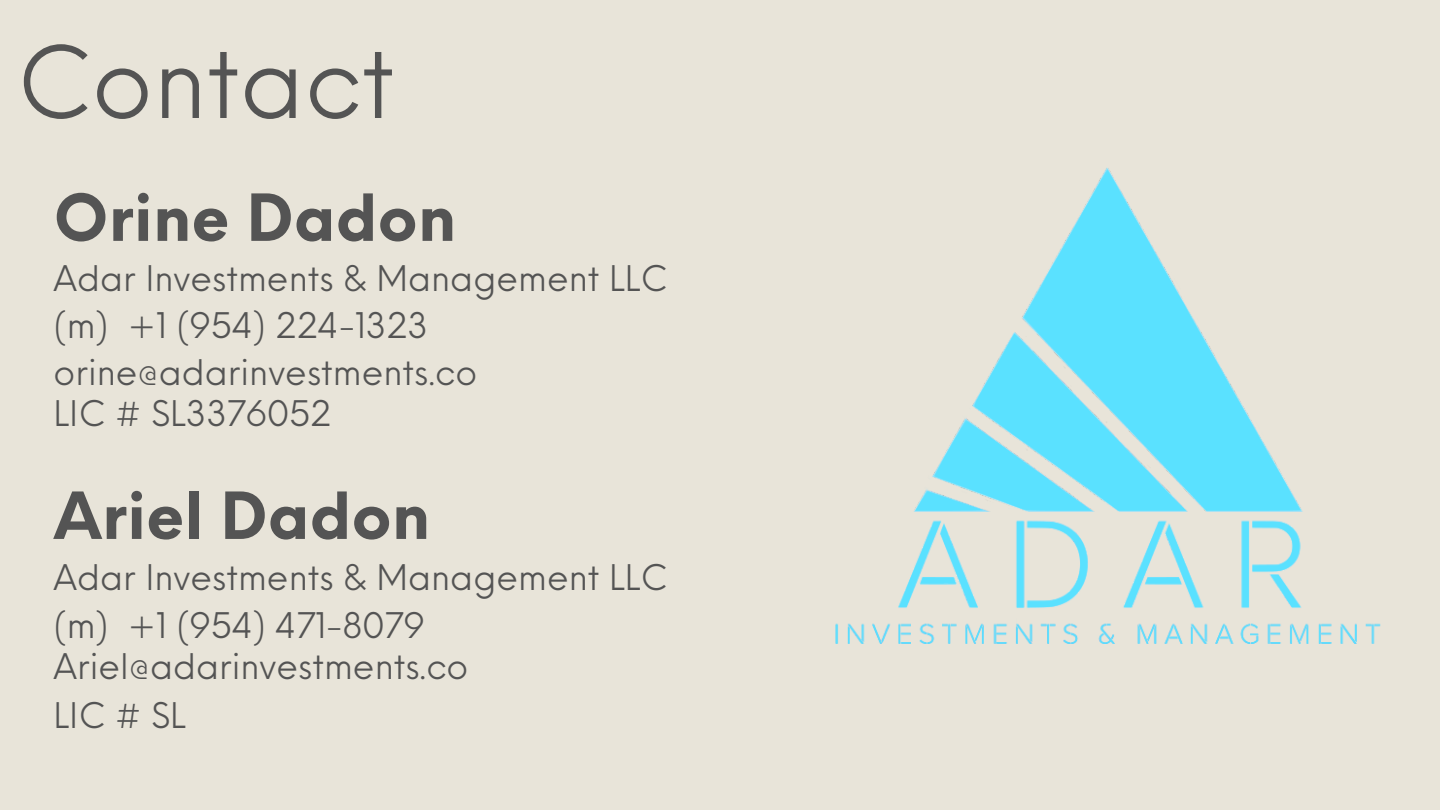
<style>
.page{position:relative;width:1440px;height:810px;background:#e8e4d9}
.page>*{position:absolute;margin:0;border:0;box-sizing:border-box;transform-origin:0 0}
.t1{font:97.1px "Neue Einstellung";color:#545454}
.t2{font:700 63.3px "Neue Einstellung";color:#545454}
.t3{font:34.5px "Neue Einstellung";color:#545454}
</style>
<div class="page">
<img style="left:835px;top:167px;width:546px;height:476px">
<p class="t1" style="left:16px;top:-4px;width:380px">Contact</p>
<h1 class="t2" style="left:54px;top:160px;width:404px">Orine Dadon</h1>
<h2 class="t3" style="left:54px;top:247px;width:615px">Adar Investments &amp; Management LLC</h2>
<p class="t3" style="left:54px;top:294px;width:376px">(m) +1 (954) 224-1323</p>
<p class="t3" style="left:54px;top:342px;width:425px">orine@adarinvestments.co</p>
<h3 class="t3" style="left:54px;top:382px;width:279px">LIC # SL3376052</h3>
<h2 class="t2" style="left:54px;top:458px;width:378px">Ariel Dadon</h2>
<p class="t3" style="left:54px;top:546px;width:615px">Adar Investments &amp; Management LLC</p>
<p class="t3" style="left:54px;top:595px;width:373px">(m) +1 (954) 471-8079</p>
<p class="t3" style="left:54px;top:635px;width:416px">Ariel@adarinvestments.co</p>
<p class="t3" style="left:54px;top:684px;width:134px">LIC # SL</p>
</div>
